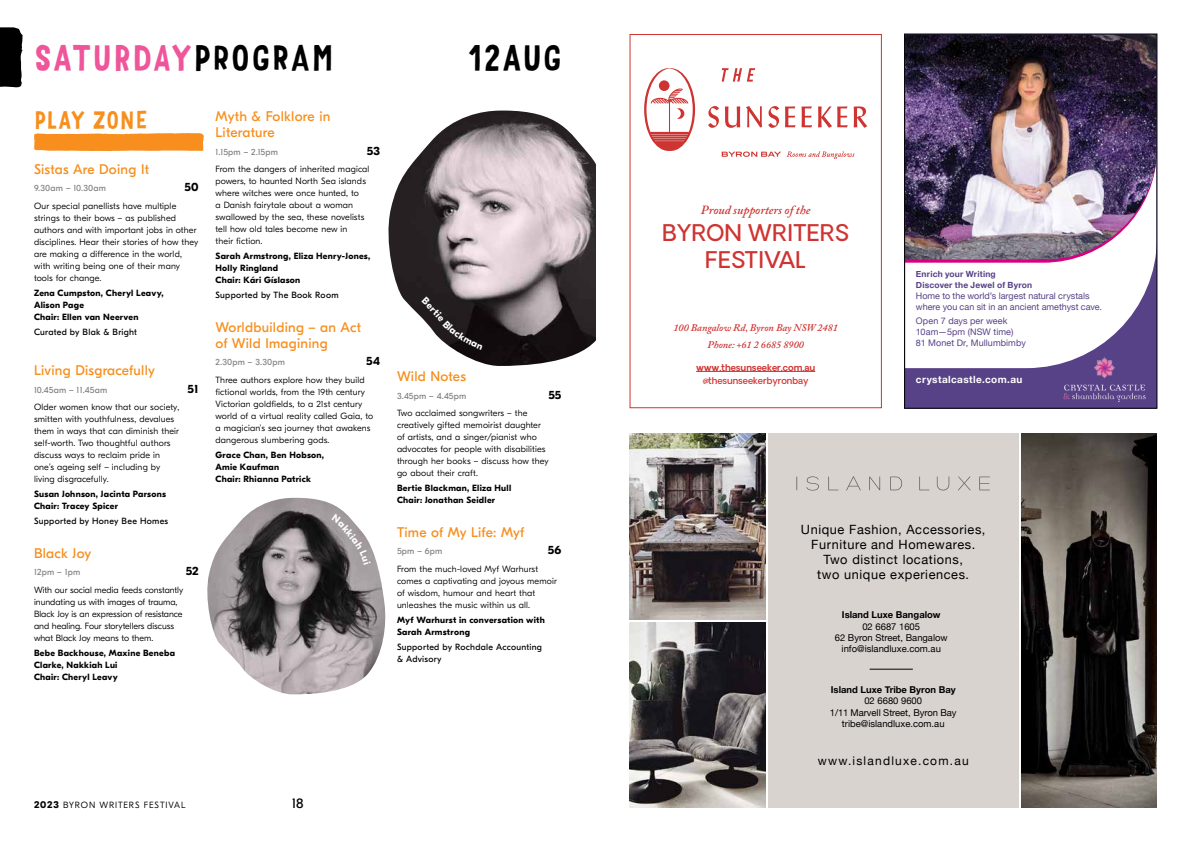
<style>
.page{position:relative;width:1191px;height:842px;background:#fff}
.page>*{position:absolute;margin:0;border:0;box-sizing:border-box;transform-origin:0 0}
.t1{font:35px "Mr Dodo";letter-spacing:.03em;color:#ef559a}
.t2{font:35px "Mr Dodo";color:#000}
.t3{font:24px "Mr Dodo";color:#f78e1d}
.t4{font:500 22.5px/27px "Oakes Grotesk";letter-spacing:.01em;color:#ce3431;text-align:center}
.t5{font:14px/16px "GT Eesti Display";letter-spacing:.02em;color:#f78e1d}
.t6{font:14px "GT Eesti Display";color:#000}
.t7{font:12.8px/15.1px "Helvetica Neue";letter-spacing:.045em;color:#000;text-align:center}
.t8{font:italic 600 12.4px "Adobe Caslon Pro";color:#ce3431}
.t9{font:12px "Helvetica Neue";letter-spacing:.1em;color:#000}
.t10{font:700 12px "GT Eesti Display";letter-spacing:.02em;color:#000}
.t11{font:italic 600 10.2px/17.4px "Adobe Caslon Pro";color:#ce3431;text-align:center}
.t12{font:700 10px "Helvetica Neue";letter-spacing:.04em;color:#fff}
.t13{font:9.4px/11.3px "Helvetica Neue";color:#000;text-align:center}
.t14{font:700 9.4px "Helvetica Neue";color:#000}
.t15{font:500 9.2px "Oakes Grotesk";color:#ce3431}
.t16{font:600 9.2px "Oakes Grotesk";color:#ce3431}
.t17{font:300 9px/12px "GT Eesti Display";letter-spacing:.02em;color:#000}
.t18{font:700 9px/12px "GT Eesti Display";letter-spacing:.03em;color:#000}
.t19{font:300 9px/12px "GT Eesti Display";color:#000}
.t20{font:9px/11px "Helvetica Neue";letter-spacing:.005em;color:#574187}
.t21{font:9px/12px "GT Eesti Display";letter-spacing:.03em;color:#000}
.t22{font:9px "GT Eesti Display";letter-spacing:.02em;color:#808284}
.t23{font:300 9px "GT Eesti Display";letter-spacing:.095em;color:#000}
.t24{font:700 8.5px/11px "Helvetica Neue";letter-spacing:.02em;color:#574187}
.s1{color:#000}
.s2{font-weight:700;font-size:10px}
</style>
<div class="page">
<svg style="left:0;top:27px;width:23px;height:61px"></svg>
<img style="left:388px;top:111px;width:208px;height:255px">
<svg style="left:34px;top:133px;width:170px;height:18px;background:#f7942a"></svg>
<div style="left:905px;top:35px;width:251px;height:373px;background:#574187"></div>
<svg style="left:906px;top:263px;width:249px;height:105px;background:#f1eff5"></svg>
<img style="left:906px;top:36px;width:249px;height:223px">
<img style="left:1062px;top:350px;width:84px;height:51px">
<div style="left:904px;top:34px;width:253px;height:374px;border:1px solid #000"></div>
<div style="left:768px;top:434px;width:250px;height:374px;background:#d9d3d0"></div>
<img style="left:629px;top:434px;width:136px;height:185px">
<img style="left:629px;top:622px;width:136px;height:186px">
<img style="left:1021px;top:434px;width:136px;height:374px">
<hr style="left:869px;top:669px;width:44px;height:1px;background:#000">
<svg style="left:796px;top:476px;width:1px;height:14px"></svg>
<svg style="left:806px;top:476px;width:13px;height:14px"></svg>
<svg style="left:828px;top:476px;width:10px;height:14px"></svg>
<svg style="left:846px;top:476px;width:15px;height:15px"></svg>
<svg style="left:869px;top:476px;width:11px;height:14px"></svg>
<svg style="left:890px;top:477px;width:12px;height:13px"></svg>
<svg style="left:919px;top:476px;width:10px;height:14px"></svg>
<svg style="left:937px;top:476px;width:12px;height:15px"></svg>
<svg style="left:958px;top:476px;width:12px;height:15px"></svg>
<svg style="left:979px;top:477px;width:11px;height:13px"></svg>
<img style="left:207px;top:498px;width:179px;height:196px">
<div style="left:629px;top:34px;width:253px;height:374px;border:1px solid #ce3431"></div>
<svg style="left:721px;top:68px;width:34px;height:14px"></svg>
<svg style="left:721px;top:152px;width:133px;height:7px"></svg>
<svg style="left:708px;top:106px;width:11px;height:22px"></svg>
<svg style="left:725px;top:106px;width:15px;height:22px"></svg>
<svg style="left:746px;top:106px;width:16px;height:21px"></svg>
<svg style="left:768px;top:106px;width:11px;height:22px"></svg>
<svg style="left:785px;top:106px;width:10px;height:21px"></svg>
<svg style="left:801px;top:106px;width:11px;height:21px"></svg>
<svg style="left:818px;top:106px;width:49px;height:22px"></svg>
<svg style="left:644px;top:68px;width:51px;height:83px"></svg>
<hr style="left:696px;top:371px;width:119px;height:1px;background:#ce3431">
<svg style="left:421px;top:296px;width:62px;height:54px;background:#413c3d"></svg>
<svg style="left:331px;top:514px;width:40px;height:51px"></svg>
<h1 class="t1" style="left:34px;top:36px;width:301px">SATURDAY<span class="s1">PROGRAM</span></h1>
<h1 class="t2" style="left:468px;top:36px;width:96px">12AUG</h1>
<h2 class="t3" style="left:34px;top:105px;width:115px">PLAY ZONE</h2>
<h3 class="t5" style="left:34px;top:161px;width:117px">Sistas Are Doing It</h3>
<p class="t22" style="left:34px;top:183px;width:73px">9.30am – 10.30am</p>
<h3 class="t10" style="left:184px;top:180px;width:16px">50</h3>
<p class="t17" style="left:34px;top:200px;width:166px">Our special panellists have multiple strings to their bows – as published authors and with important jobs in other disciplines. Hear their stories of how they are making a difference in the world, with writing being one of their many tools for change.</p>
<p class="t18" style="left:34px;top:287px;width:131px">Zena Cumpston, Cheryl Leavy,<br>Alison Page<br>Chair: Ellen van Neerven</p>
<p class="t21" style="left:34px;top:326px;width:105px">Curated by Blak &amp; Bright</p>
<h3 class="t5" style="left:34px;top:363px;width:122px">Living Disgracefully</h3>
<p class="t22" style="left:34px;top:385px;width:75px">10.45am – 11.45am</p>
<h3 class="t10" style="left:188px;top:382px;width:12px">51</h3>
<p class="t17" style="left:34px;top:402px;width:147px">Older women know that our society, smitten with youthfulness, devalues them in ways that can diminish their self-worth. Two thoughtful authors discuss ways to reclaim pride in one’s ageing self – including by living disgracefully.</p>
<p class="t18" style="left:34px;top:488px;width:133px">Susan Johnson, Jacinta Parsons<br>Chair: Tracey Spicer</p>
<p class="t21" style="left:34px;top:515px;width:136px">Supported by Honey Bee Homes</p>
<h3 class="t5" style="left:34px;top:545px;width:59px">Black Joy</h3>
<p class="t22" style="left:34px;top:567px;width:48px">12pm – 1pm</p>
<h3 class="t10" style="left:186px;top:565px;width:14px">52</h3>
<p class="t19" style="left:34px;top:584px;width:151px">With our social media feeds constantly inundating us with images of trauma, Black Joy is an expression of resistance and healing. Four storytellers discuss what Black Joy means to them.</p>
<p class="t18" style="left:34px;top:647px;width:142px">Bebe Backhouse, Maxine Beneba<br>Clarke, Nakkiah Lui<br>Chair: Cheryl Leavy</p>
<h3 class="t5" style="left:215px;top:109px;width:116px">Myth &amp; Folklore in<br>Literature</h3>
<p class="t22" style="left:215px;top:147px;width:64px">1.15pm – 2.15pm</p>
<h3 class="t10" style="left:367px;top:144px;width:15px">53</h3>
<p class="t17" style="left:215px;top:164px;width:155px">From the dangers of inherited magical powers, to haunted North Sea islands where witches were once hunted, to<br>a Danish fairytale about a woman swallowed by the sea, these novelists tell how old tales become new in<br>their fiction.</p>
<p class="t18" style="left:215px;top:250px;width:156px">Sarah Armstrong, Eliza Henry-Jones,<br>Holly Ringland<br>Chair: Kári Gíslason</p>
<p class="t21" style="left:215px;top:289px;width:125px">Supported by The Book Room</p>
<h3 class="t5" style="left:215px;top:319px;width:147px">Worldbuilding – an Act of Wild Imagining</h3>
<p class="t22" style="left:215px;top:357px;width:71px">2.30pm – 3.30pm</p>
<h3 class="t10" style="left:366px;top:355px;width:15px">54</h3>
<p class="t17" style="left:215px;top:374px;width:159px">Three authors explore how they build fictional worlds, from the 19th century Victorian goldfields, to a 21st century world of a virtual reality called Gaia, to a magician’s sea journey that awakens dangerous slumbering gods.</p>
<p class="t18" style="left:215px;top:449px;width:110px">Grace Chan, Ben Hobson,<br>Amie Kaufman<br>Chair: Rhianna Patrick</p>
<h3 class="t5" style="left:397px;top:368px;width:71px">Wild Notes</h3>
<p class="t22" style="left:397px;top:391px;width:71px">3.45pm – 4.45pm</p>
<h3 class="t10" style="left:548px;top:388px;width:15px">55</h3>
<p class="t17" style="left:397px;top:407px;width:153px">Two acclaimed songwriters – the creatively gifted memoirist daughter of artists, and a singer/pianist who advocates for people with disabilities through her books – discuss how they go about their craft.</p>
<p class="t18" style="left:397px;top:482px;width:116px">Bertie Blackman, Eliza Hull<br>Chair: Jonathan Seidler</p>
<h3 class="t5" style="left:397px;top:524px;width:129px">Time of My Life: Myf</h3>
<p class="t22" style="left:397px;top:546px;width:47px">5pm – 6pm</p>
<h3 class="t10" style="left:548px;top:544px;width:15px">56</h3>
<p class="t17" style="left:397px;top:563px;width:161px">From the much-loved Myf Warhurst comes a captivating and joyous memoir of wisdom, humour and heart that unleashes the music within us all.</p>
<p class="t18" style="left:397px;top:614px;width:149px">Myf Warhurst in conversation with<br>Sarah Armstrong</p>
<p class="t21" style="left:397px;top:641px;width:147px">Supported by Rochdale Accounting &amp; Advisory</p>
<p class="t23" style="left:34px;top:800px;width:153px"><span class="s2">2023</span> BYRON WRITERS FESTIVAL</p>
<h3 class="t6" style="left:292px;top:795px;width:13px">18</h3>
<h3 class="t8" style="left:701px;top:202px;width:111px">Proud supporters of the</h3>
<h3 class="t4" style="left:662px;top:220px;width:188px">BYRON WRITERS<br>FESTIVAL</h3>
<h3 class="t8" style="left:701px;top:216px;width:111px">Proud supporters of the</h3>
<h3 class="t4" style="left:662px;top:233px;width:188px">BYRON WRITERS<br>FESTIVAL</h3>
<p class="t11" style="left:673px;top:318px;width:166px">100 Bangalow Rd, Byron Bay NSW 2481<br>Phone: +61 2 6685 8900</p>
<p class="t16" style="left:696px;top:361px;width:121px">www.thesunseeker.com.au</p>
<p class="t15" style="left:703px;top:374px;width:107px">@thesunseekerbyronbay</p>
<p class="t11" style="left:707px;top:322px;width:98px">Phone: +61 2 6685 8900</p>
<p class="t15" style="left:703px;top:361px;width:107px">@thesunseekerbyronbay</p>
<p class="t24" style="left:916px;top:269px;width:118px">Enrich your Writing<br>Discover the Jewel of Byron</p>
<p class="t20" style="left:916px;top:291px;width:188px">Home to the world’s largest natural crystals where you can sit in an ancient amethyst cave.</p>
<p class="t20" style="left:916px;top:316px;width:111px">Open 7 days per week<br>10am—5pm (NSW time)<br>81 Monet Dr, Mullumbimby</p>
<p class="t12" style="left:916px;top:372px;width:108px">crystalcastle.com.au</p>
<h3 class="t7" style="left:801px;top:523px;width:186px">Unique Fashion, Accessories,<br>Furniture and Homewares.<br>Two distinct locations,<br>two unique experiences.</h3>
<p class="t14" style="left:842px;top:607px;width:100px">Island Luxe Bangalow</p>
<p class="t13" style="left:835px;top:621px;width:114px">02 6687 1605<br>62 Byron Street, Bangalow info@islandluxe.com.au</p>
<p class="t14" style="left:831px;top:682px;width:126px">Island Luxe Tribe Byron Bay</p>
<p class="t13" style="left:830px;top:696px;width:128px">02 6680 9600<br>1/11 Marvell Street, Byron Bay tribe@islandluxe.com.au</p>
<h3 class="t9" style="left:817px;top:752px;width:152px">www.islandluxe.com.au</h3>
</div>
